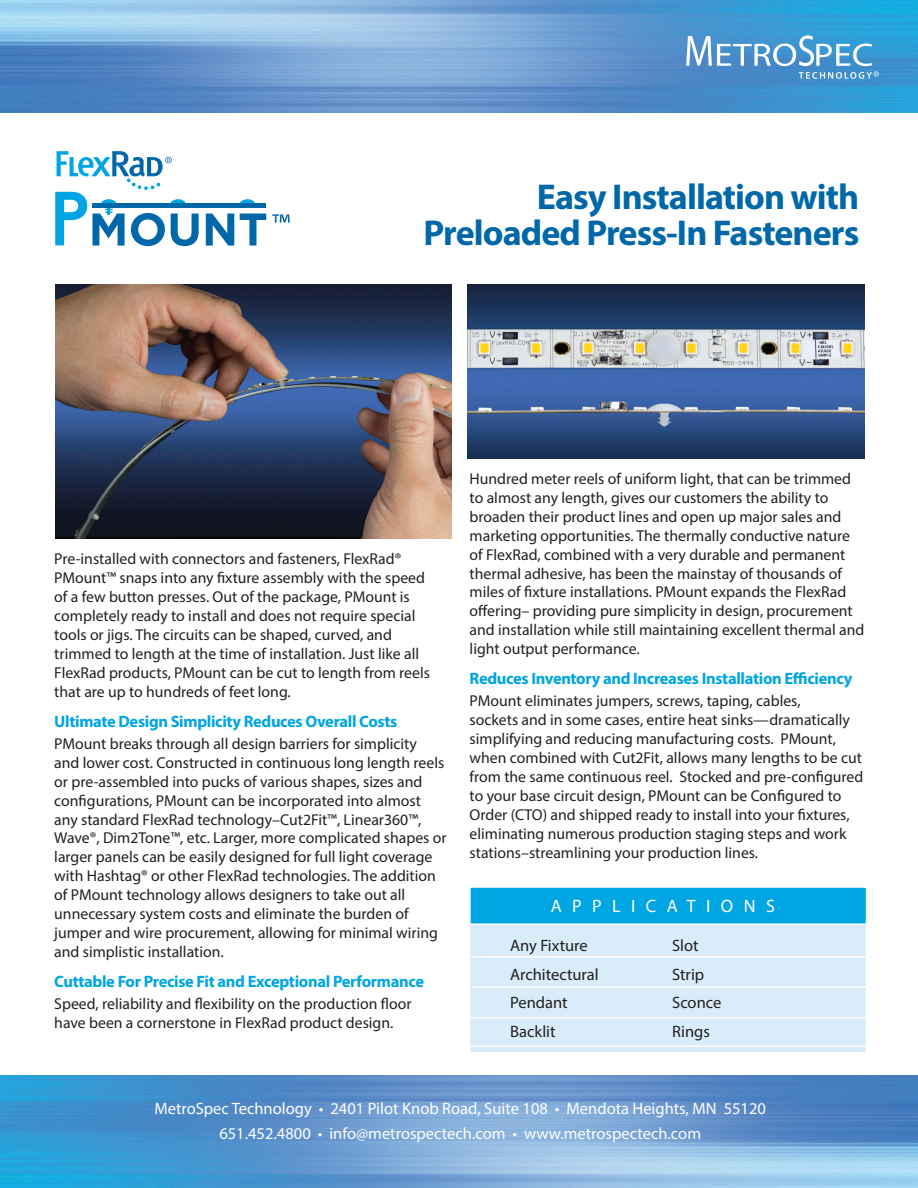
<style>
.page{position:relative;width:918px;height:1188px;background:#fff}
.page>*{position:absolute;margin:0;border:0;box-sizing:border-box;transform-origin:0 0}
.t1{font:700 36px/36px "Myriad Pro";letter-spacing:-.025em;color:#0068a9;text-align:right}
.t2{font:18px "Myriad Pro";letter-spacing:.58em;color:#fff}
.t3{font:700 16.5px "Myriad Pro";letter-spacing:-.02em;color:#00a5e3}
.t4{font:16.5px/25.8px "Myriad Pro";color:#fff;text-align:center}
.t5{font:16.5px "Myriad Pro";color:#231f20}
.t6{font:15.75px/18.9px "Myriad Pro";color:#231f20}
</style>
<div class="page">
<img style="left:0;top:1076px;width:918px;height:112px">
<img style="left:0;top:0;width:918px;height:113px">
<svg style="left:686px;top:35px;width:193px;height:44px;background:#67a5d6"></svg>
<div style="left:471px;top:925px;width:395px;height:127px;background:#d8edf9"></div>
<div style="left:469px;top:886px;width:398px;height:39px;background:#00a5e3;border:2px solid #fff"></div>
<hr style="left:471px;top:956px;width:396px;height:2px;background:#fff">
<hr style="left:471px;top:986px;width:396px;height:2px;background:#fff">
<hr style="left:470px;top:1017px;width:396px;height:1px;background:#fff">
<hr style="left:470px;top:1045px;width:396px;height:2px;background:#fff">
<img style="left:55px;top:285px;width:396px;height:254px">
<svg style="left:240px;top:199px;width:14px;height:4px"></svg>
<svg style="left:206px;top:214px;width:28px;height:32px"></svg>
<svg style="left:240px;top:214px;width:26px;height:32px"></svg>
<hr style="left:93px;top:203px;width:173px;height:4px;background:#0068a9">
<svg style="left:272px;top:214px;width:18px;height:9px"></svg>
<svg style="left:55px;top:151px;width:144px;height:95px"></svg>
<img style="left:468px;top:285px;width:396px;height:174px">
<h1 class="t1" style="left:424px;top:178px;width:437px">Easy Installation with<br>Preloaded Press-In Fasteners</h1>
<p class="t6" style="left:54px;top:549px;width:377px">Pre-installed with connectors and fasteners, FlexRad® PMount™ snaps into any fixture assembly with the speed of a few button presses. Out of the package, PMount is completely ready to install and does not require special tools or jigs. The circuits can be shaped, curved, and trimmed to length at the time of installation. Just like all FlexRad products, PMount can be cut to length from reels that are up to hundreds of feet long.</p>
<p class="t3" style="left:54px;top:711px;width:345px">Ultimate Design Simplicity Reduces Overall Costs</p>
<p class="t6" style="left:54px;top:734px;width:394px">PMount breaks through all design barriers for simplicity<br>and lower cost. Constructed in continuous long length reels or pre-assembled into pucks of various shapes, sizes and configurations, PMount can be incorporated into almost any standard FlexRad technology–Cut2Fit™, Linear360™, Wave®, Dim2Tone™, etc. Larger, more complicated shapes or larger panels can be easily designed for full light coverage with Hashtag® or other FlexRad technologies. The addition of PMount technology allows designers to take out all unnecessary system costs and eliminate the burden of jumper and wire procurement, allowing for minimal wiring and simplistic installation.</p>
<p class="t3" style="left:54px;top:971px;width:371px">Cuttable For Precise Fit and Exceptional Performance</p>
<p class="t6" style="left:54px;top:994px;width:359px">Speed, reliability and flexibility on the production floor have been a cornerstone in FlexRad product design.</p>
<p class="t6" style="left:470px;top:469px;width:396px">Hundred meter reels of uniform light, that can be trimmed to almost any length, gives our customers the ability to broaden their product lines and open up major sales and marketing opportunities. The thermally conductive nature of FlexRad, combined with a very durable and permanent thermal adhesive, has been the mainstay of thousands of miles of fixture installations. PMount expands the FlexRad offering– providing pure simplicity in design, procurement and installation while still maintaining excellent thermal and light output performance.</p>
<p class="t3" style="left:470px;top:668px;width:384px">Reduces Inventory and Increases Installation Efficiency</p>
<p class="t6" style="left:470px;top:691px;width:395px">PMount eliminates jumpers, screws, taping, cables,<br>sockets and in some cases, entire heat sinks—dramatically simplifying and reducing manufacturing costs. PMount, when combined with Cut2Fit, allows many lengths to be cut from the same continuous reel. Stocked and pre-configured to your base circuit design, PMount can be Configured to Order (CTO) and shipped ready to install into your fixtures, eliminating numerous production staging steps and work stations–streamlining your production lines.</p>
<p class="t2" style="left:551px;top:895px;width:226px">APPLICATIONS</p>
<p class="t5" style="left:510px;top:935px;width:79px">Any Fixture</p>
<p class="t5" style="left:672px;top:935px;width:28px">Slot</p>
<p class="t5" style="left:510px;top:964px;width:90px">Architectural</p>
<p class="t5" style="left:672px;top:964px;width:34px">Strip</p>
<p class="t5" style="left:510px;top:993px;width:59px">Pendant</p>
<p class="t5" style="left:672px;top:993px;width:51px">Sconce</p>
<p class="t5" style="left:510px;top:1021px;width:47px">Backlit</p>
<p class="t5" style="left:672px;top:1021px;width:39px">Rings</p>
<p class="t4" style="left:154px;top:1095px;width:613px">MetroSpec Technology • 2401 Pilot Knob Road, Suite 108 • Mendota Heights, MN 55120<br>651.452.4800 • info@metrospectech.com • www.metrospectech.com</p>
</div>
